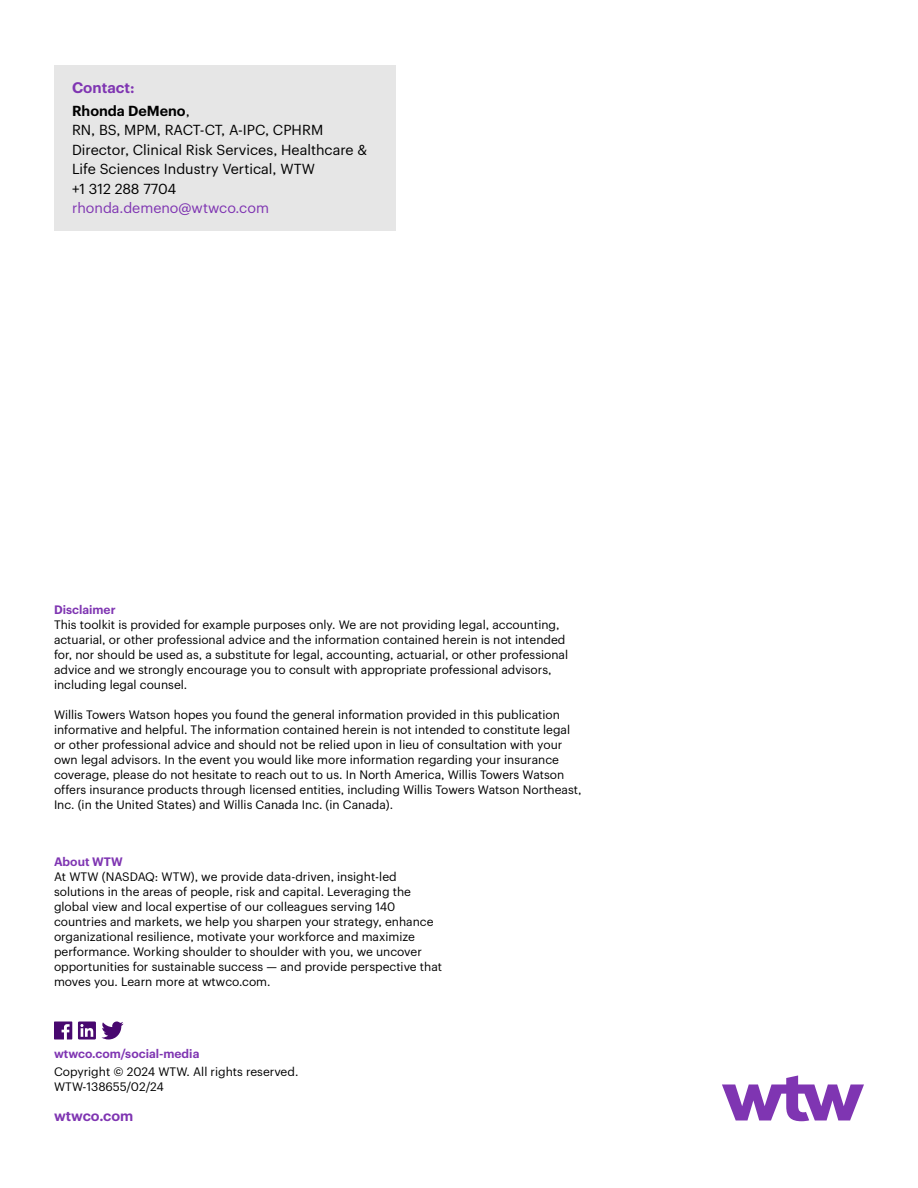
<style>
.page{position:relative;width:918px;height:1188px;background:#fff}
.page>*{position:absolute;margin:0;border:0;box-sizing:border-box;transform-origin:0 0}
.t1{font:600 15px "Graphik";color:#7f35b2}
.t2{font:14.25px/19.5px "Graphik";color:#000}
.t3{font:14.25px "Graphik";color:#7f35b2}
.t4{font:600 14.25px "Graphik";color:#7f35b2}
.t5{font:12px/15px "Graphik";color:#000}
.t6{font:600 12px "Graphik";color:#7f35b2}
.s1{font-weight:600}
</style>
<div class="page">
<div style="left:54px;top:66px;width:342px;height:165px;background:#e6e6e6"></div>
<svg style="left:54px;top:1022px;width:18px;height:18px"></svg>
<svg style="left:78px;top:1022px;width:46px;height:18px"></svg>
<svg style="left:722px;top:1075px;width:142px;height:46px"></svg>
<p class="t1" style="left:72px;top:76px;width:64px">Contact:</p>
<p class="t2" style="left:72px;top:99px;width:297px"><span class="s1">Rhonda DeMeno</span>,<br>RN, BS, MPM, RACT-CT, A-IPC, CPHRM<br>Director, Clinical Risk Services, Healthcare &amp;<br>Life Sciences Industry Vertical, WTW<br>+1 312 288 7704</p>
<p class="t3" style="left:72px;top:197px;width:198px">rhonda.demeno@wtwco.com</p>
<p class="t6" style="left:54px;top:600px;width:63px">Disclaimer</p>
<p class="t5" style="left:54px;top:616px;width:516px">This toolkit is provided for example purposes only. We are not providing legal, accounting, actuarial, or other professional advice and the information contained herein is not intended for, nor should be used as, a substitute for legal, accounting, actuarial, or other professional advice and we strongly encourage you to consult with appropriate professional advisors, including legal counsel.</p>
<p class="t5" style="left:54px;top:706px;width:529px">Willis Towers Watson hopes you found the general information provided in this publication informative and helpful. The information contained herein is not intended to constitute legal or other professional advice and should not be relied upon in lieu of consultation with your own legal advisors. In the event you would like more information regarding your insurance coverage, please do not hesitate to reach out to us. In North America, Willis Towers Watson offers insurance products through licensed entities, including Willis Towers Watson Northeast, Inc. (in the United States) and Willis Canada Inc. (in Canada).</p>
<p class="t6" style="left:54px;top:852px;width:70px">About WTW</p>
<p class="t5" style="left:54px;top:868px;width:390px">At WTW (NASDAQ: WTW), we provide data-driven, insight-led solutions in the areas of people, risk and capital. Leveraging the global view and local expertise of our colleagues serving 140 countries and markets, we help you sharpen your strategy, enhance organizational resilience, motivate your workforce and maximize performance. Working shoulder to shoulder with you, we uncover opportunities for sustainable success — and provide perspective that moves you. Learn more at wtwco.com.</p>
<p class="t6" style="left:54px;top:1044px;width:147px">wtwco.com/social-media</p>
<p class="t5" style="left:54px;top:1063px;width:246px">Copyright © 2024 WTW. All rights reserved.<br>WTW-138655/02/24</p>
<p class="t4" style="left:54px;top:1104px;width:81px">wtwco.com</p>
</div>
